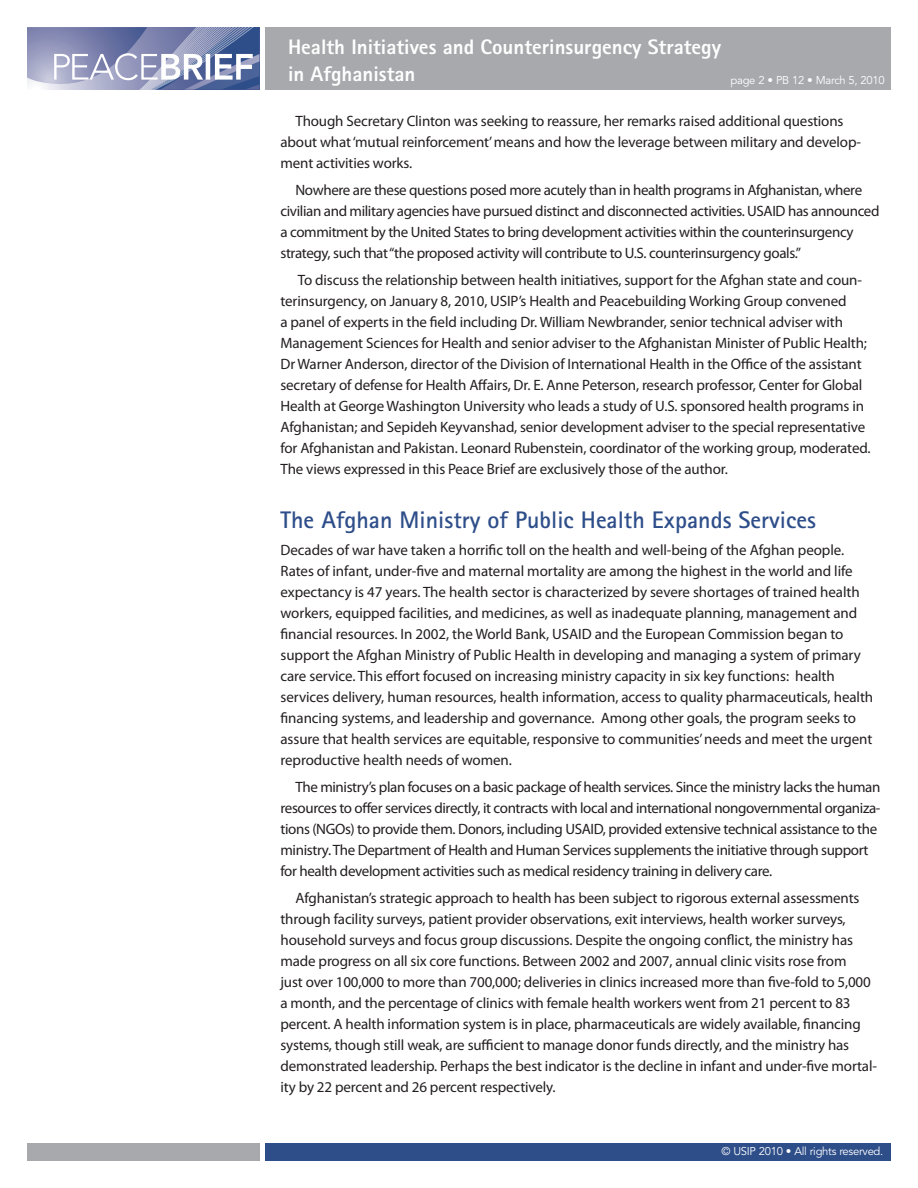
<style>
.page{position:relative;width:918px;height:1188px;background:#fff}
.page>*{position:absolute;margin:0;border:0;box-sizing:border-box;transform-origin:0 0}
.t1{font:700 24px "Rotis Sans Serif";color:#2e4e8a}
.t2{font:800 21px/27px "Rotis Sans Serif";color:#fff}
.t3{font:15px/21px "Myriad Pro";letter-spacing:-.01em;color:#231f20}
.t4{font:11.25px "Avenir LT Std";letter-spacing:-.025em;color:#fff}
</style>
<div class="page">
<div style="left:265px;top:1143px;width:626px;height:18px;background:#2e4e8a"></div>
<div style="left:27px;top:1143px;width:233px;height:18px;background:#a8a9ad"></div>
<div style="left:265px;top:27px;width:626px;height:63px;background:#a8a9ad"></div>
<svg style="left:27px;top:27px;width:233px;height:63px;background:#9199bc"></svg>
<h2 class="t2" style="left:288px;top:33px;width:435px">Health Initiatives and Counterinsurgency Strategy in Afghanistan</h2>
<p class="t4" style="left:731px;top:74px;width:156px">page 2 • PB 12 • March 5, 2010</p>
<p class="t3" style="left:280px;top:110px;width:582px;text-indent:15px">Though Secretary Clinton was seeking to reassure, her remarks raised additional questions about what ‘mutual reinforcement’ means and how the leverage between military and develop&shy;ment activities works.</p>
<p class="t3" style="left:280px;top:179px;width:601px;text-indent:15px">Nowhere are these questions posed more acutely than in health programs in Afghanistan, where civilian and military agencies have pursued distinct and disconnected activities. USAID has announced a commitment by the United States to bring development activities within the counterinsurgency strategy, such that “the proposed activity will contribute to U.S. counterinsurgency goals.”</p>
<p class="t3" style="left:280px;top:269px;width:592px;text-indent:17px">To discuss the relationship between health initiatives, support for the Afghan state and coun&shy;terinsurgency, on January 8, 2010, USIP’s Health and Peacebuilding Working Group convened<br>a panel of experts in the field including Dr. William Newbrander, senior technical adviser with Management Sciences for Health and senior adviser to the Afghanistan Minister of Public Health; Dr Warner Anderson, director of the Division of International Health in the Office of the assistant secretary of defense for Health Affairs, Dr. E. Anne Peterson, research professor, Center for Global Health at George Washington University who leads a study of U.S. sponsored health programs in Afghanistan; and Sepideh Keyvanshad, senior development adviser to the special representative for Afghanistan and Pakistan. Leonard Rubenstein, coordinator of the working group, moderated.<br>The views expressed in this Peace Brief are exclusively those of the author.</p>
<h1 class="t1" style="left:280px;top:505px;width:537px">The Afghan Ministry of Public Health Expands Services</h1>
<p class="t3" style="left:280px;top:539px;width:594px">Decades of war have taken a horrific toll on the health and well-being of the Afghan people.<br>Rates of infant, under-five and maternal mortality are among the highest in the world and life expectancy is 47 years. The health sector is characterized by severe shortages of trained health workers, equipped facilities, and medicines, as well as inadequate planning, management and financial resources. In 2002, the World Bank, USAID and the European Commission began to support the Afghan Ministry of Public Health in developing and managing a system of primary care service. This effort focused on increasing ministry capacity in six key functions: health services delivery, human resources, health information, access to quality pharmaceuticals, health financing systems, and leadership and governance. Among other goals, the program seeks to assure that health services are equitable, responsive to communities’ needs and meet the urgent reproductive health needs of women.</p>
<p class="t3" style="left:280px;top:776px;width:602px;text-indent:15px">The ministry’s plan focuses on a basic package of health services. Since the ministry lacks the human resources to offer services directly, it contracts with local and international nongovernmental organiza&shy;tions (NGOs) to provide them. Donors, including USAID, provided extensive technical assistance to the ministry. The Department of Health and Human Services supplements the initiative through support for health development activities such as medical residency training in delivery care.</p>
<p class="t3" style="left:280px;top:887px;width:598px;text-indent:15px">Afghanistan’s strategic approach to health has been subject to rigorous external assessments through facility surveys, patient provider observations, exit interviews, health worker surveys, household surveys and focus group discussions. Despite the ongoing conflict, the ministry has made progress on all six core functions. Between 2002 and 2007, annual clinic visits rose from<br>just over 100,000 to more than 700,000; deliveries in clinics increased more than five-fold to 5,000 a month, and the percentage of clinics with female health workers went from 21 percent to 83 percent. A health information system is in place, pharmaceuticals are widely available, financing systems, though still weak, are sufficient to manage donor funds directly, and the ministry has demonstrated leadership. Perhaps the best indicator is the decline in infant and under-five mortal&shy;ity by 22 percent and 26 percent respectively.</p>
<p class="t4" style="left:722px;top:1145px;width:163px">© USIP 2010 • All rights reserved.</p>
</div>
